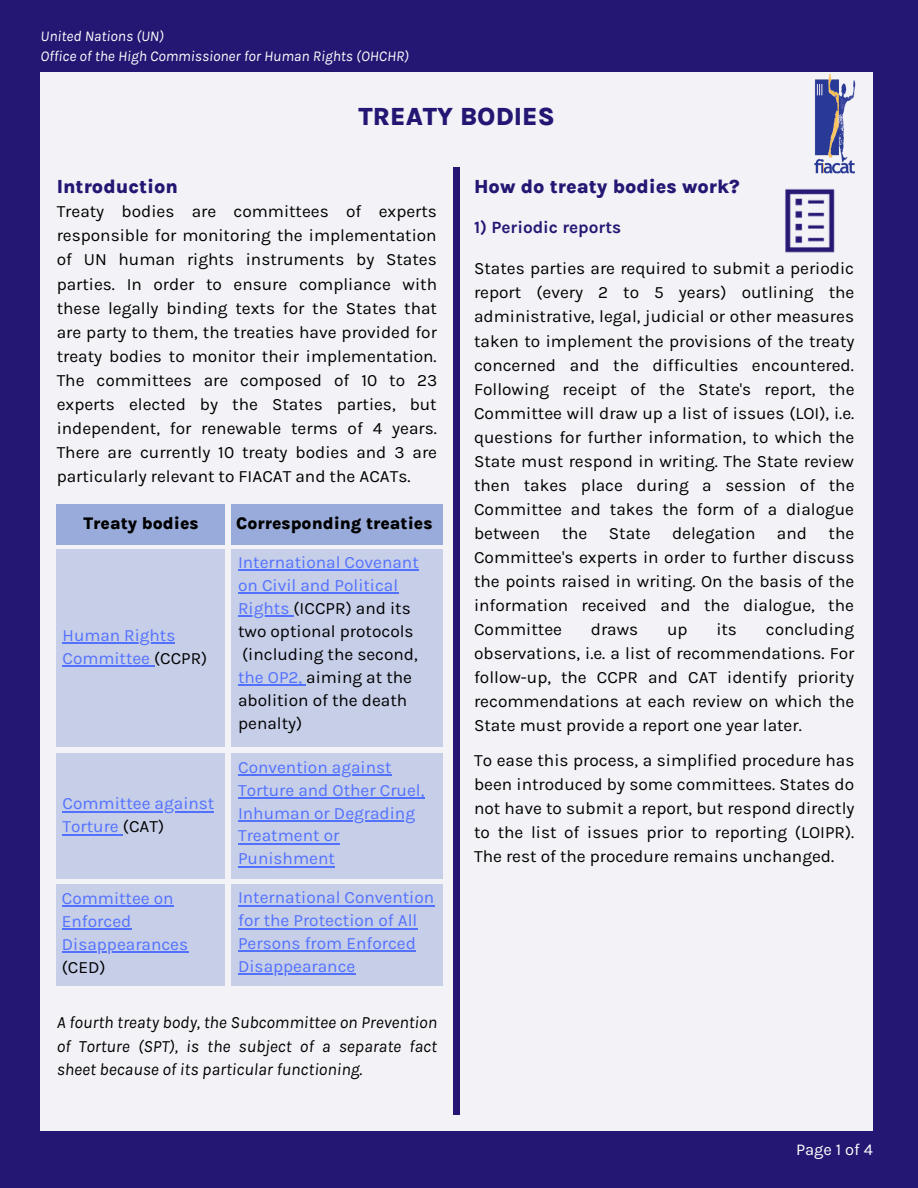
<style>
.page{position:relative;width:918px;height:1188px;background:#241773}
.page>*{position:absolute;margin:0;border:0;box-sizing:border-box;transform-origin:0 0}
.t1{font:800 25.5px "Karla";color:#241773}
.t2{font:800 19.5px "Karla";color:#241773}
.t3{font:17.25px/24px "Karla";color:#000;text-align:justify}
.t4{font:17.25px/23px "Karla";color:#5271ff}
.t5{font:italic 17.25px/23.5px "Karla";color:#000;text-align:justify}
.t6{font:800 17.25px "Karla";color:#000}
.t7{font:700 17.25px "Karla";color:#241773}
.t8{font:17.1px/22.8px "Karla";color:#5271ff}
.t9{font:16.5px "Karla";color:#fff}
.t10{font:italic 15px "Karla";color:#fff}
.s1{color:#000}
.s2{color:#5271ff}
</style>
<div class="page">
<div style="left:41px;top:73px;width:832px;height:1058px;background:#f2f2f7"></div>
<div style="left:453px;top:167px;width:7px;height:948px;background:#241773"></div>
<img style="left:814px;top:74px;width:42px;height:100px">
<div style="left:57px;top:504px;width:168px;height:40px;background:#99abda"></div>
<div style="left:231px;top:504px;width:212px;height:40px;background:#99abda"></div>
<div style="left:57px;top:754px;width:168px;height:125px;background:#c6cee8"></div>
<hr style="left:63px;top:811px;width:151px;height:1px;background:#5271ff">
<hr style="left:63px;top:834px;width:60px;height:1px;background:#5271ff">
<div style="left:231px;top:549px;width:212px;height:198px;background:#c6cee8"></div>
<hr style="left:238px;top:569px;width:181px;height:2px;background:#5271ff">
<hr style="left:238px;top:592px;width:160px;height:2px;background:#5271ff">
<hr style="left:238px;top:615px;width:51px;height:2px;background:#5271ff">
<hr style="left:238px;top:684px;width:61px;height:2px;background:#5271ff">
<svg style="left:299px;top:684px;width:7px;height:2px"></svg>
<div style="left:231px;top:754px;width:212px;height:125px;background:#c6cee8"></div>
<hr style="left:238px;top:774px;width:154px;height:1px;background:#5271ff">
<hr style="left:238px;top:797px;width:186px;height:1px;background:#5271ff">
<hr style="left:238px;top:820px;width:177px;height:1px;background:#5271ff">
<hr style="left:238px;top:843px;width:101px;height:1px;background:#5271ff">
<hr style="left:238px;top:866px;width:97px;height:1px;background:#5271ff">
<div style="left:57px;top:884px;width:168px;height:101px;background:#c6cee8"></div>
<hr style="left:62px;top:906px;width:112px;height:1px;background:#5271ff">
<hr style="left:62px;top:928px;width:69px;height:2px;background:#5271ff">
<hr style="left:62px;top:951px;width:126px;height:2px;background:#5271ff">
<div style="left:231px;top:884px;width:212px;height:101px;background:#c6cee8"></div>
<hr style="left:238px;top:905px;width:196px;height:1px;background:#5271ff">
<hr style="left:238px;top:928px;width:179px;height:1px;background:#5271ff">
<hr style="left:238px;top:951px;width:178px;height:1px;background:#5271ff">
<hr style="left:238px;top:974px;width:117px;height:1px;background:#5271ff">
<img style="left:785px;top:188px;width:50px;height:65px">
<div style="left:57px;top:549px;width:168px;height:198px;background:#c6cee8"></div>
<hr style="left:63px;top:642px;width:112px;height:2px;background:#5271ff">
<hr style="left:63px;top:665px;width:87px;height:2px;background:#5271ff">
<p class="t10" style="left:41px;top:27px;width:125px">United Nations (UN)</p>
<p class="t10" style="left:41px;top:47px;width:370px">Office of the High Commissioner for Human Rights (OHCHR)</p>
<p class="t1" style="left:359px;top:102px;width:198px">TREATY BODIES</p>
<p class="t2" style="left:57px;top:175px;width:123px">Introduction</p>
<p class="t3" style="left:57px;top:200px;width:382px">Treaty bodies are committees of experts responsible for monitoring the implementation of UN human rights instruments by States parties. In order to ensure compliance with these legally binding texts for the States that are party to them, the treaties have provided for treaty bodies to monitor their implementation.<br>The committees are composed of 10 to 23 experts elected by the States parties, but independent, for renewable terms of 4 years.<br>There are currently 10 treaty bodies and 3 are particularly relevant to FIACAT and the ACATs.</p>
<p class="t6" style="left:84px;top:513px;width:117px">Treaty bodies</p>
<p class="t6" style="left:236px;top:513px;width:198px">Corresponding treaties</p>
<p class="t8" style="left:63px;top:624px;width:146px">Human Rights<br>Committee <span class="s1">(CCPR)</span></p>
<p class="t4" style="left:63px;top:792px;width:153px">Committee against<br>Torture <span class="s1">(CAT)</span></p>
<p class="t3" style="left:238px;top:551px;width:182px;line-height:23px;text-align:left"><span class="s2">International Covenant on Civil and Political<br>Rights</span> (ICCPR) and its two optional protocols (including the second, <span class="s2">the OP2,</span> aiming at the abolition of the death penalty)</p>
<p class="t4" style="left:238px;top:755px;width:188px">Convention against<br>Torture and Other Cruel,<br>Inhuman or Degrading<br>Treatment or<br>Punishment</p>
<p class="t4" style="left:62px;top:887px;width:128px">Committee on<br>Enforced<br>Disappearances <span class="s1">(CED)</span></p>
<p class="t4" style="left:238px;top:886px;width:198px">International Convention for the Protection of All<br>Persons from Enforced<br>Disappearance</p>
<p class="t5" style="left:57px;top:1010px;width:382px">A fourth treaty body, the Subcommittee on Prevention of Torture (SPT), is the subject of a separate fact sheet because of its particular functioning.</p>
<p class="t2" style="left:474px;top:175px;width:267px">How do treaty bodies work?</p>
<p class="t7" style="left:474px;top:217px;width:149px">1) Periodic reports</p>
<p class="t3" style="left:474px;top:257px;width:382px">States parties are required to submit a periodic report (every 2 to 5 years) outlining the administrative, legal, judicial or other measures taken to implement the provisions of the treaty concerned and the difficulties encountered.<br>Following receipt of the State's report, the Committee will draw up a list of issues (LOI), i.e. questions for further information, to which the State must respond in writing. The State review then takes place during a session of the Committee and takes the form of a dialogue between the</p>
<p class="t3" style="left:474px;top:521px;width:382px;text-indent:198px">delegation and the Committee's experts in order to further discuss the points raised in writing. On the basis of the information received and the dialogue, the Committee</p>
<p class="t3" style="left:609px;top:521px;width:43px">State</p>
<p class="t3" style="left:474px;top:617px;width:382px;text-indent:292px">concluding observations, i.e. a list of recommendations. For follow-up, the CCPR and CAT identify priority recommendations at each review on which the State must provide a report one year later.</p>
<p class="t3" style="left:474px;top:748px;width:382px">To ease this process, a simplified procedure has been introduced by some committees. States do not have to submit a report, but respond directly to the list of issues prior to reporting (LOIPR).<br>The rest of the procedure remains unchanged.</p>
<p class="t3" style="left:591px;top:617px;width:49px">draws</p>
<p class="t3" style="left:667px;top:617px;width:22px">up</p>
<p class="t3" style="left:716px;top:617px;width:22px">its</p>
<p class="t9" style="left:796px;top:1140px;width:78px">Page 1 of 4</p>
</div>
